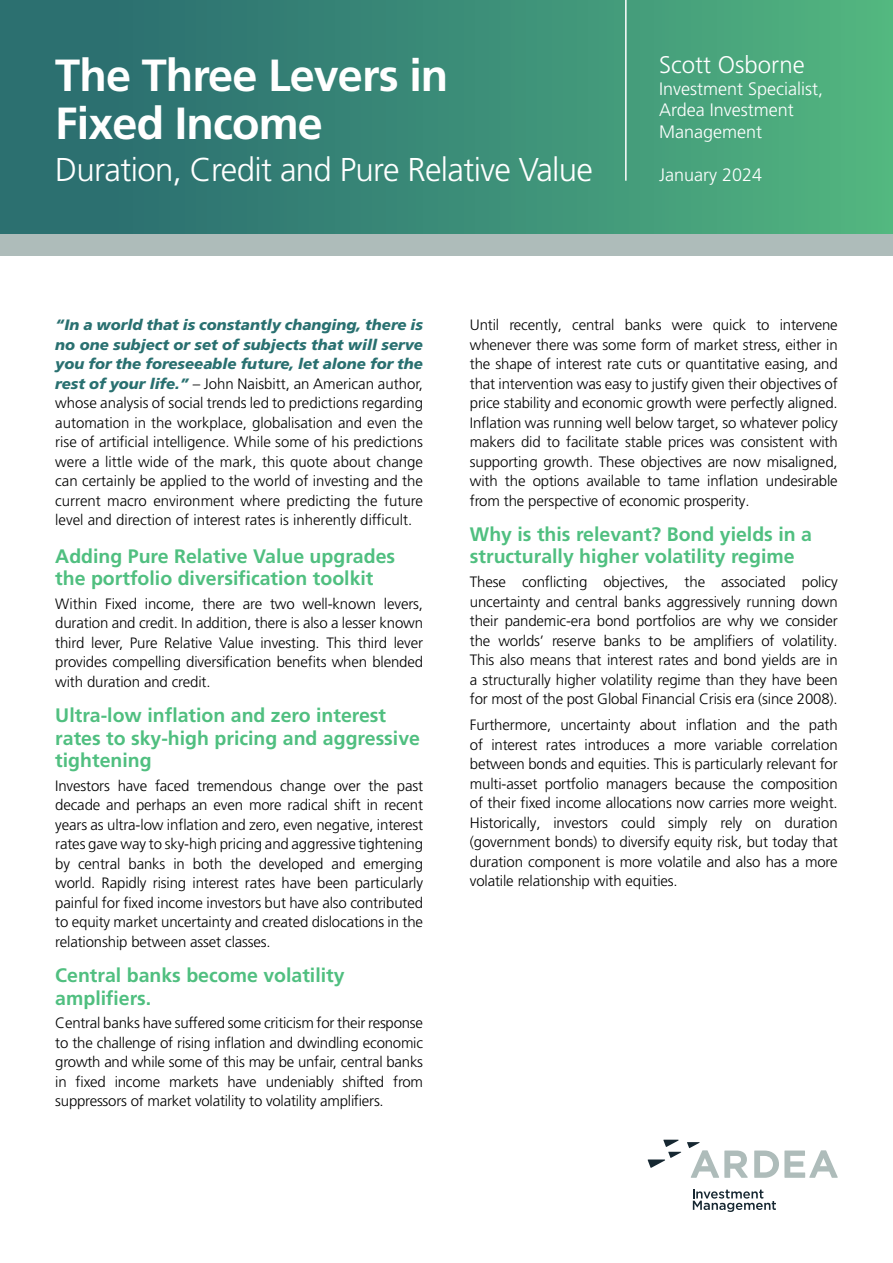
<style>
.page{position:relative;width:893px;height:1263px;background:#fff}
.page>*{position:absolute;margin:0;border:0;box-sizing:border-box;transform-origin:0 0}
.t1{font:700 45px/48px "Frutiger LT Pro";letter-spacing:-.02em;color:#fff}
.t2{font:300 33px "Frutiger LT Pro";letter-spacing:-.02em;color:#fff}
.t3{font:300 24px "Frutiger LT Pro";color:#fff}
.t4{font:700 19.5px/22.5px "Frutiger LT Pro";color:#50bf80}
.t5{font:300 18px/21.6px "Frutiger LT Pro";color:#fff}
.t6{font:300 15px/19.5px "Frutiger LT Pro";letter-spacing:-.01em;color:#000;text-align:justify}
.s1{font-weight:900;font-style:italic;color:#297070}
</style>
<div class="page">
<svg style="left:693px;top:1189px;width:83px;height:23px"></svg>
<svg style="left:754px;top:1150px;width:84px;height:28px"></svg>
<svg style="left:648px;top:1140px;width:33px;height:28px"></svg>
<svg style="left:687px;top:1142px;width:61px;height:36px"></svg>
<div style="left:0;top:0;width:893px;height:234px;background:linear-gradient(to right,#27676f,#51b480)"></div>
<div style="left:0;top:234px;width:893px;height:21px;background:#aebcba"></div>
<hr style="left:625px;top:0;width:2px;height:181px;background:#fff">
<h1 class="t1" style="left:55px;top:51px;width:395px">The Three Levers in<br>Fixed Income</h1>
<h2 class="t2" style="left:55px;top:150px;width:539px">Duration, Credit and Pure Relative Value</h2>
<h3 class="t3" style="left:659px;top:51px;width:147px">Scott Osborne</h3>
<p class="t5" style="left:659px;top:78px;width:165px">Investment Specialist,<br>Ardea Investment<br>Management</p>
<p class="t5" style="left:659px;top:164px;width:105px">January 2024</p>
<p class="t6" style="left:55px;top:315px;width:369px"><span class="s1">“In a world that is constantly changing, there is no one subject or set of subjects that will serve you for the foreseeable future, let alone for the rest of your life.”</span> – John Naisbitt, an American author, whose analysis of social trends led to predictions regarding automation in the workplace, globalisation and even the rise of artificial intelligence. While some of his predictions were a little wide of the mark, this quote about change can certainly be applied to the world of investing and the current macro environment where predicting the future level and direction of interest rates is inherently difficult.</p>
<h3 class="t4" style="left:55px;top:545px;width:341px">Adding Pure Relative Value upgrades the portfolio diversification toolkit</h3>
<p class="t6" style="left:55px;top:594px;width:369px">Within Fixed income, there are two well-known levers, duration and credit. In addition, there is also a lesser known third lever, Pure Relative Value investing. This third lever provides compelling diversification benefits when blended with duration and credit.</p>
<h3 class="t4" style="left:55px;top:704px;width:366px">Ultra-low inflation and zero interest rates to sky-high pricing and aggressive tightening</h3>
<p class="t6" style="left:55px;top:776px;width:369px">Investors have faced tremendous change over the past decade and perhaps an even more radical shift in recent years as ultra-low inflation and zero, even negative, interest rates gave way to sky-high pricing and aggressive tightening by central banks in both the developed and emerging world. Rapidly rising interest rates have been particularly painful for fixed income investors but have also contributed to equity market uncertainty and created dislocations in the relationship between asset classes.</p>
<h3 class="t4" style="left:55px;top:964px;width:291px">Central banks become volatility amplifiers.</h3>
<p class="t6" style="left:55px;top:1013px;width:369px">Central banks have suffered some criticism for their response to the challenge of rising inflation and dwindling economic growth and while some of this may be unfair, central banks in fixed income markets have undeniably shifted from suppressors of market volatility to volatility amplifiers.</p>
<p class="t6" style="left:470px;top:315px;width:369px">Until recently, central banks were quick to intervene whenever there was some form of market stress, either in the shape of interest rate cuts or quantitative easing, and that intervention was easy to justify given their objectives of price stability and economic growth were perfectly aligned.<br>Inflation was running well below target, so whatever policy makers did to facilitate stable prices was consistent with supporting growth. These objectives are now misaligned, with the options available to tame inflation undesirable from the perspective of economic prosperity.</p>
<h3 class="t4" style="left:470px;top:523px;width:344px">Why is this relevant? Bond yields in a structurally higher volatility regime</h3>
<p class="t6" style="left:470px;top:572px;width:369px">These conflicting objectives, the associated policy uncertainty and central banks aggressively running down their pandemic-era bond portfolios are why we consider the worlds’ reserve banks to be amplifiers of volatility.<br>This also means that interest rates and bond yields are in a structurally higher volatility regime than they have been for most of the post Global Financial Crisis era (since 2008).</p>
<p class="t6" style="left:470px;top:715px;width:369px">Furthermore, uncertainty about inflation and the path of interest rates introduces a more variable correlation between bonds and equities. This is particularly relevant for multi-asset portfolio managers because the composition of their fixed income allocations now carries more weight.<br>Historically, investors could simply rely on duration (government bonds) to diversify equity risk, but today that duration component is more volatile and also has a more volatile relationship with equities.</p>
</div>
